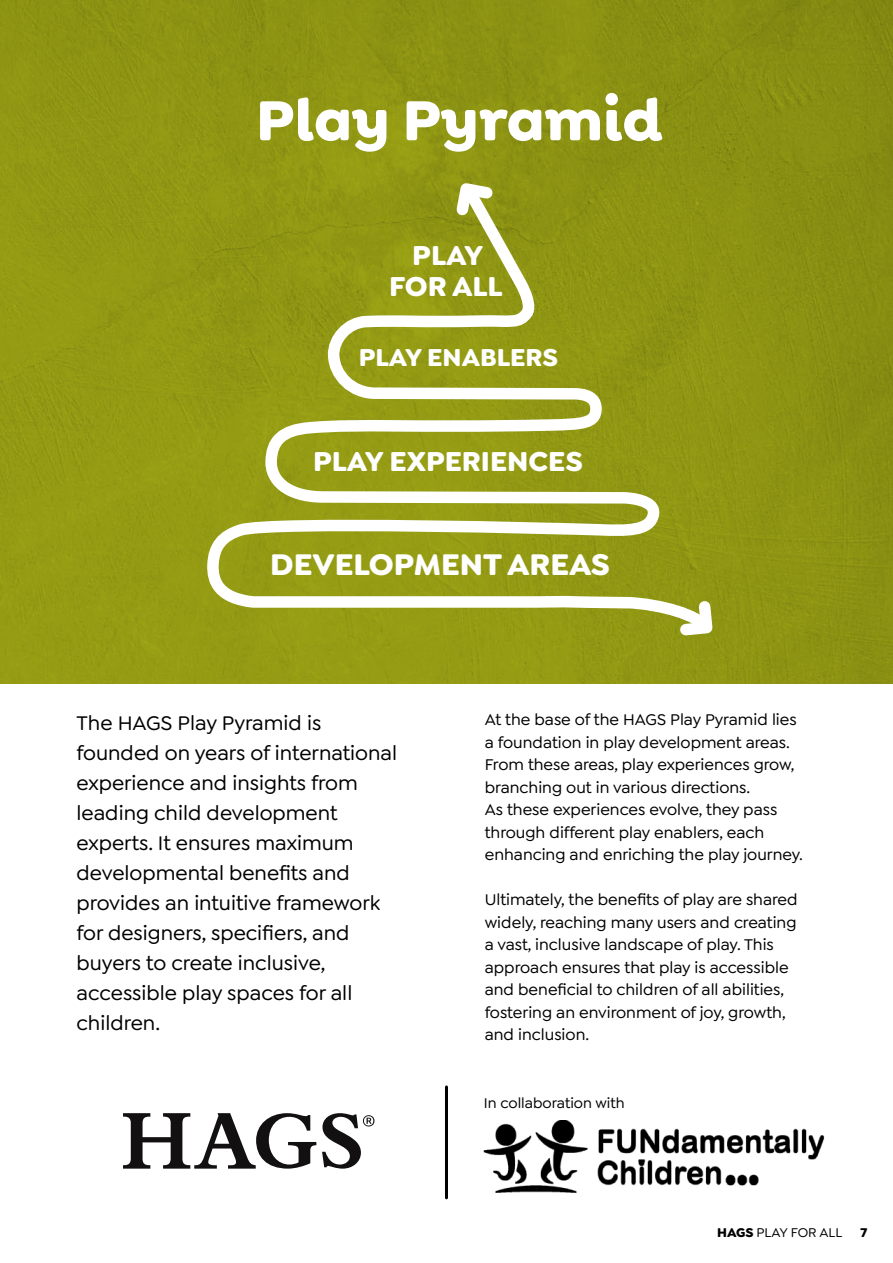
<style>
.page{position:relative;width:893px;height:1263px;background:#fff}
.page>*{position:absolute;margin:0;border:0;box-sizing:border-box;transform-origin:0 0}
.t1{font:700 60px "Goldplay Alt";color:#fff}
.t2{font:700 31.8px "Goldplay";color:#fff}
.t3{font:700 29.1px/30.8px "Goldplay";color:#fff;text-align:center}
.t4{font:700 26.1px "Goldplay";color:#fff}
.t5{font:500 21px/30px "Goldplay";color:#000}
.t6{font:500 16.5px/22.5px "Goldplay";color:#000}
.t7{font:500 15px "Goldplay";color:#000}
.t8{font:500 13.5px "Goldplay";color:#000}
.t9{font:700 13.5px "Goldplay";color:#000}
.s1{font-weight:700}
</style>
<div class="page">
<img style="left:0;top:0;width:893px;height:684px">
<svg style="left:206px;top:184px;width:506px;height:451px;background:#9ea42e"></svg>
<svg style="left:449px;top:183px;width:51px;height:40px"></svg>
<svg style="left:673px;top:594px;width:40px;height:42px"></svg>
<img style="left:483px;top:1121px;width:341px;height:71px">
<svg style="left:123px;top:1113px;width:251px;height:55px"></svg>
<hr style="left:445px;top:1087px;width:3px;height:111px;background:#000">
<h1 class="t1" style="left:256px;top:81px;width:408px">Play Pyramid</h1>
<h3 class="t3" style="left:389px;top:240px;width:115px">PLAY<br>FOR ALL</h3>
<h3 class="t4" style="left:359px;top:340px;width:201px">PLAY ENABLERS</h3>
<h3 class="t3" style="left:313px;top:446px;width:271px">PLAY EXPERIENCES</h3>
<h2 class="t2" style="left:270px;top:544px;width:341px">DEVELOPMENT AREAS</h2>
<p class="t5" style="left:77px;top:708px;width:322px">The HAGS Play Pyramid is founded on years of international experience and insights from leading child development experts. It ensures maximum developmental benefits and provides an intuitive framework for designers, specifiers, and buyers to create inclusive, accessible play spaces for all children.</p>
<p class="t6" style="left:485px;top:709px;width:320px">At the base of the HAGS Play Pyramid lies a foundation in play development areas.<br>From these areas, play experiences grow, branching out in various directions.<br>As these experiences evolve, they pass through different play enablers, each enhancing and enriching the play journey.</p>
<p class="t6" style="left:485px;top:889px;width:314px">Ultimately, the benefits of play are shared widely, reaching many users and creating a vast, inclusive landscape of play. This approach ensures that play is accessible and beneficial to children of all abilities, fostering an environment of joy, growth, and inclusion.</p>
<p class="t7" style="left:484px;top:1094px;width:142px">In collaboration with</p>
<p class="t8" style="left:717px;top:1225px;width:127px"><span class="s1">HAGS</span> PLAY FOR ALL</p>
<p class="t9" style="left:861px;top:1224px;width:8px">7</p>
</div>
